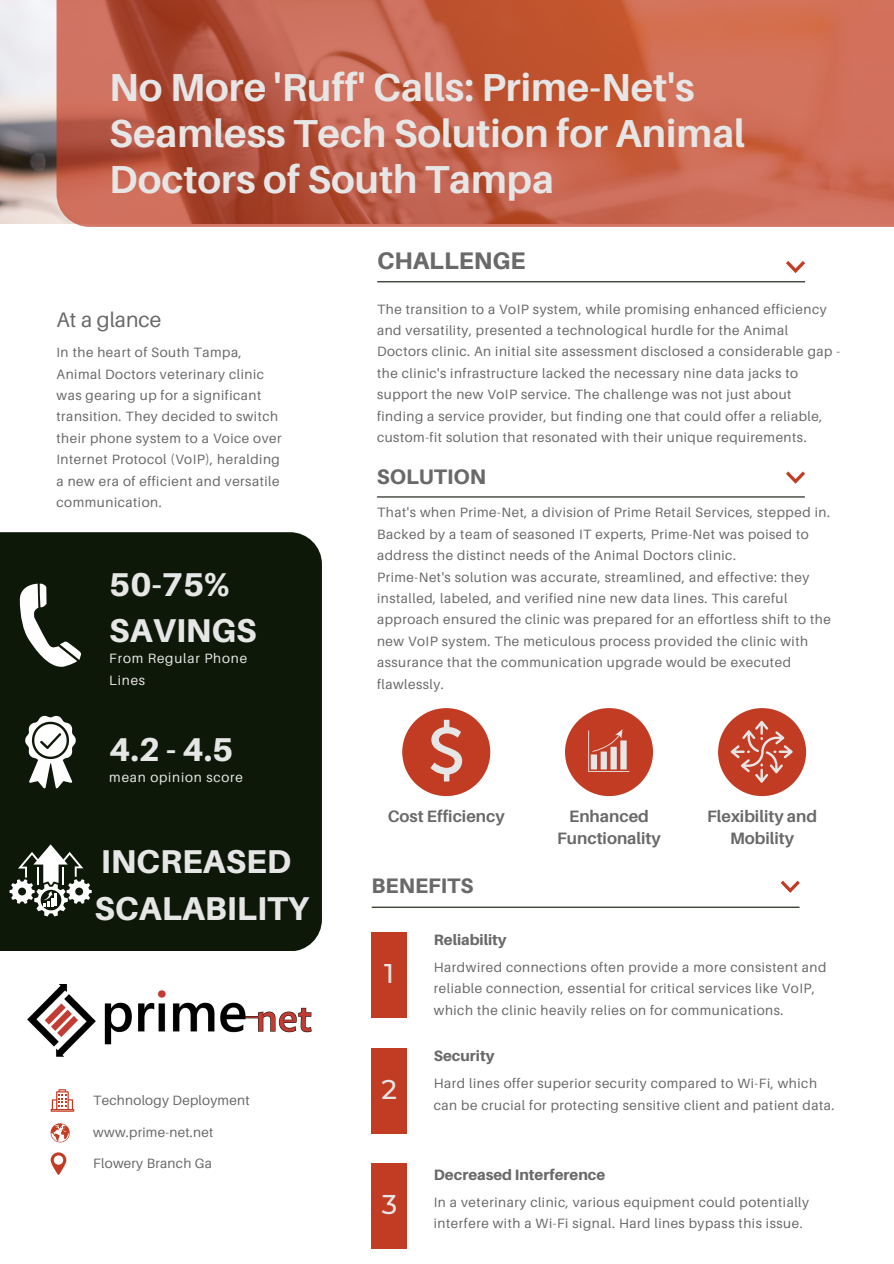
<style>
.page{position:relative;width:894px;height:1264px;background:#fff}
.page>*{position:absolute;margin:0;border:0;box-sizing:border-box;transform-origin:0 0}
.t1{font:700 39px/46.2px "Aileron";color:#e6e6e6}
.t2{font:800 33px/46.2px "Aileron";color:#e6e6e6}
.t3{font:500 27px "Montserrat";color:#e6e6e6}
.t4{font:800 24px "Aileron";color:#696969}
.t5{font:800 21px "Aileron";color:#696969}
.t6{font:21px "Aileron";color:#696969}
.t7{font:700 16.5px/22.5px "Aileron";color:#696969;text-align:center}
.t8{font:800 15px "Aileron";color:#696969}
.t9{font:13.5px/21.5px "Aileron";letter-spacing:.04em;color:#696969}
.t10{font:13.5px "Aileron";letter-spacing:.02em;color:#696969}
.t11{font:13.5px/21.5px "Aileron";letter-spacing:.06em;color:#e6e6e6}
</style>
<div class="page">
<div style="left:0;top:532px;width:322px;height:418px;background:#0e1808"></div>
<svg style="left:51px;top:1152px;width:15px;height:22px"></svg>
<img style="left:0;top:0;width:56px;height:223px">
<svg style="left:56px;top:0;width:837px;height:227px;background:#c3614a"></svg>
<div style="left:371px;top:932px;width:35px;height:85px;background:#c23c23"></div>
<div style="left:371px;top:1047px;width:35px;height:86px;background:#c23c23"></div>
<div style="left:371px;top:1163px;width:35px;height:85px;background:#c23c23"></div>
<hr style="left:377px;top:281px;width:427px;height:1px;background:#0e1808">
<hr style="left:377px;top:496px;width:427px;height:1px;background:#0e1808">
<hr style="left:372px;top:906px;width:427px;height:1px;background:#0e1808">
<div style="left:402px;top:708px;width:88px;height:88px;background:#c23c23;border-radius:50%"></div>
<div style="left:565px;top:708px;width:88px;height:88px;background:#c23c23;border-radius:50%"></div>
<div style="left:717px;top:708px;width:88px;height:88px;background:#c23c23;border-radius:50%"></div>
<svg style="left:786px;top:261px;width:18px;height:12px"></svg>
<svg style="left:786px;top:471px;width:18px;height:13px"></svg>
<svg style="left:780px;top:880px;width:19px;height:12px"></svg>
<svg style="left:51px;top:1089px;width:23px;height:22px"></svg>
<svg style="left:51px;top:1123px;width:19px;height:19px"></svg>
<svg style="left:20px;top:583px;width:61px;height:85px"></svg>
<svg style="left:25px;top:715px;width:51px;height:73px"></svg>
<svg style="left:10px;top:844px;width:82px;height:72px"></svg>
<img style="left:27px;top:984px;width:284px;height:72px">
<svg style="left:430px;top:719px;width:32px;height:62px"></svg>
<svg style="left:730px;top:720px;width:62px;height:62px"></svg>
<svg style="left:588px;top:729px;width:41px;height:43px"></svg>
<p class="t1" style="left:109px;top:63px;width:637px">No More 'Ruff' Calls: Prime-Net's<br>Seamless Tech Solution for Animal<br>Doctors of South Tampa</p>
<p class="t6" style="left:56px;top:306px;width:106px">At a glance</p>
<p class="t9" style="left:56px;top:341px;width:226px">In the heart of South Tampa,<br>Animal Doctors veterinary clinic was gearing up for a significant transition. They decided to switch their phone system to a Voice over<br>Internet Protocol (VoIP), heralding a new era of efficient and versatile communication.</p>
<p class="t2" style="left:109px;top:560px;width:149px">50-75%<br>SAVINGS</p>
<p class="t11" style="left:109px;top:647px;width:139px">From Regular Phone<br>Lines</p>
<p class="t2" style="left:109px;top:725px;width:125px">4.2 - 4.5</p>
<p class="t11" style="left:109px;top:766px;width:135px">mean opinion score</p>
<p class="t2" style="left:101px;top:838px;width:192px">INCREASED</p>
<p class="t2" style="left:94px;top:884px;width:216px">SCALABILITY</p>
<p class="t10" style="left:93px;top:1091px;width:158px">Technology Deployment</p>
<p class="t10" style="left:93px;top:1124px;width:122px">www.prime-net.net</p>
<p class="t10" style="left:93px;top:1155px;width:120px">Flowery Branch Ga</p>
<p class="t4" style="left:377px;top:246px;width:150px">CHALLENGE</p>
<p class="t9" style="left:377px;top:298px;width:464px">The transition to a VoIP system, while promising enhanced efficiency and versatility, presented a technological hurdle for the Animal Doctors clinic. An initial site assessment disclosed a considerable gap - the clinic's infrastructure lacked the necessary nine data jacks to support the new VoIP service. The challenge was not just about finding a service provider, but finding one that could offer a reliable, custom-fit solution that resonated with their unique requirements.</p>
<p class="t5" style="left:377px;top:464px;width:111px">SOLUTION</p>
<p class="t9" style="left:377px;top:501px;width:454px">That's when Prime-Net, a division of Prime Retail Services, stepped in.<br>Backed by a team of seasoned IT experts, Prime-Net was poised to address the distinct needs of the Animal Doctors clinic.</p>
<p class="t9" style="left:377px;top:566px;width:455px">Prime-Net's solution was accurate, streamlined, and effective: they installed, labeled, and verified nine new data lines. This careful approach ensured the clinic was prepared for an effortless shift to the new VoIP system. The meticulous process provided the clinic with assurance that the communication upgrade would be executed flawlessly.</p>
<p class="t7" style="left:387px;top:804px;width:118px">Cost Efficiency</p>
<p class="t7" style="left:557px;top:804px;width:105px">Enhanced<br>Functionality</p>
<p class="t7" style="left:707px;top:804px;width:111px">Flexibility and<br>Mobility</p>
<p class="t5" style="left:371px;top:873px;width:103px">BENEFITS</p>
<p class="t8" style="left:433px;top:930px;width:74px">Reliability</p>
<p class="t3" style="left:384px;top:957px;width:11px">1</p>
<p class="t9" style="left:433px;top:956px;width:394px">Hardwired connections often provide a more consistent and reliable connection, essential for critical services like VoIP, which the clinic heavily relies on for communications.</p>
<p class="t8" style="left:433px;top:1046px;width:62px">Security</p>
<p class="t3" style="left:381px;top:1072px;width:17px">2</p>
<p class="t9" style="left:433px;top:1072px;width:402px">Hard lines offer superior security compared to Wi-Fi, which can be crucial for protecting sensitive client and patient data.</p>
<p class="t8" style="left:433px;top:1165px;width:173px">Decreased Interference</p>
<p class="t3" style="left:382px;top:1188px;width:17px">3</p>
<p class="t9" style="left:433px;top:1191px;width:376px">In a veterinary clinic, various equipment could potentially interfere with a Wi-Fi signal. Hard lines bypass this issue.</p>
</div>
